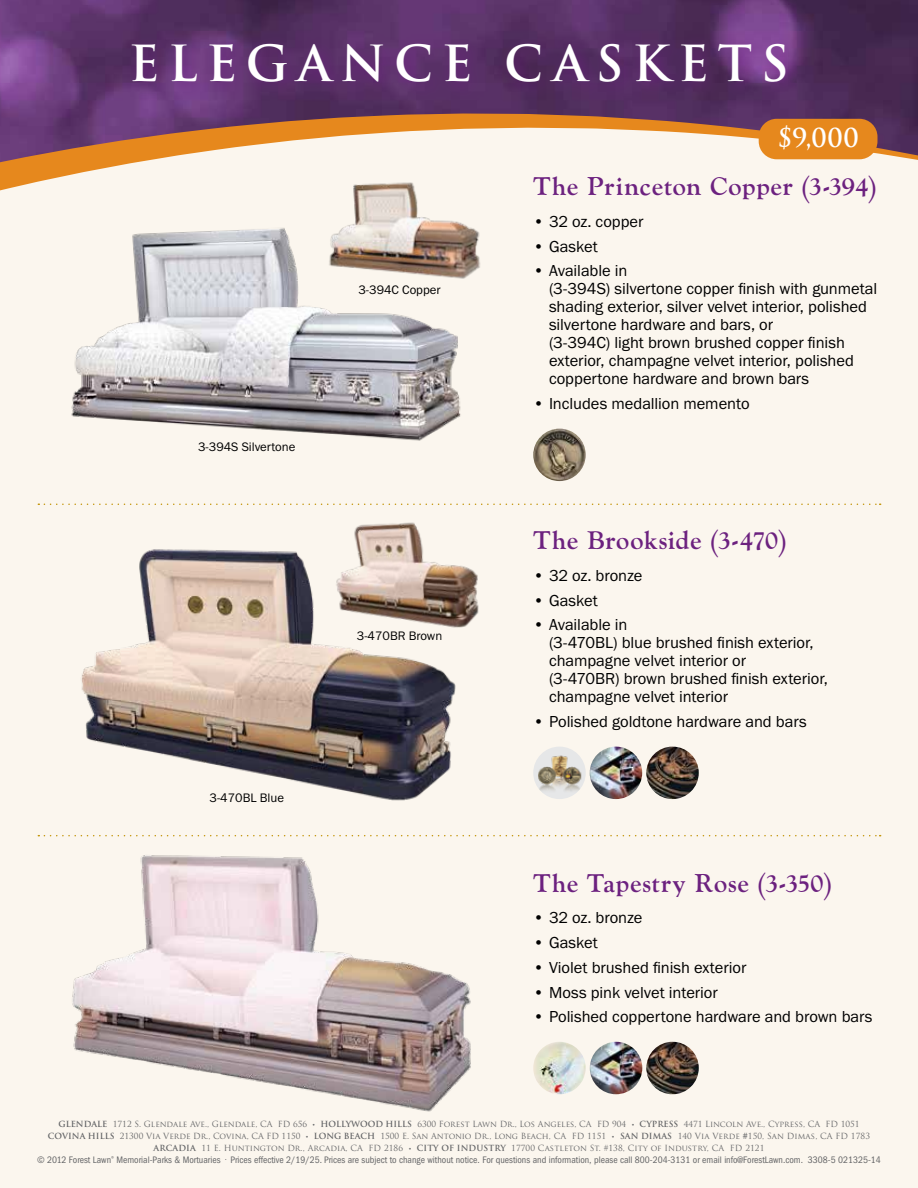
<style>
.page{position:relative;width:918px;height:1188px;background:#fbf6ee}
.page>*{position:absolute;margin:0;border:0;box-sizing:border-box;transform-origin:0 0}
.t1{font:700 48.45px "Trajan Pro";letter-spacing:.18em;color:#fff}
.t2{font:700 25.5px "LTC Goudy Oldstyle Pro";letter-spacing:.03em;color:#6c217f}
.t3{font:700 25.5px "Trajan Pro";color:#fff}
.t4{font:16.5px/18px "Franklin Gothic URW Boo";letter-spacing:-.005em;color:#000}
.t5{font:12.75px "Franklin Gothic URW Boo";color:#000}
.t6{font:condensed 9.75px "Franklin Gothic LT Pro";color:#636466}
.t7{font:8.25px/12px "Trajan Pro";color:#636466;text-align:center}
.s1{font-weight:700}
.s2{font-family:"LTC Goudy Oldstyle Pro";font-size:7.2px}
.s3{font-size:7.5px}
</style>
<div class="page">
<img style="left:0;top:0;width:918px;height:114px">
<svg style="left:0;top:114px;width:918px;height:77px"></svg>
<svg style="left:125px;top:33px;width:679px;height:68px;background:#5c306b"></svg>
<div style="left:759px;top:119px;width:118px;height:40px;background:#e6881d;border-radius:18px"></div>
<svg style="left:38px;top:835px;width:843px;height:1px"></svg>
<svg style="left:38px;top:504px;width:843px;height:1px"></svg>
<img style="left:533px;top:429px;width:53px;height:52px;border-radius:26px">
<img style="left:71px;top:228px;width:390px;height:213px">
<div style="left:533px;top:747px;width:53px;height:52px;background:#e6e7e8;border-radius:50%"></div>
<img style="left:538px;top:751px;width:43px;height:40px">
<img style="left:590px;top:747px;width:52px;height:52px;border-radius:26px">
<img style="left:646px;top:747px;width:53px;height:52px;border-radius:26px">
<img style="left:81px;top:549px;width:375px;height:252px">
<img style="left:322px;top:176px;width:168px;height:104px">
<img style="left:330px;top:522px;width:149px;height:132px">
<img style="left:646px;top:1042px;width:53px;height:52px;border-radius:26px">
<img style="left:533px;top:1042px;width:53px;height:52px;border-radius:26px">
<img style="left:590px;top:1042px;width:52px;height:52px;border-radius:26px">
<img style="left:72px;top:855px;width:399px;height:257px">
<h1 class="t1" style="left:129px;top:33px;width:662px">ELEGANCE CASKETS</h1>
<p class="t5" style="left:198px;top:439px;width:99px">3-394S Silvertone</p>
<p class="t5" style="left:359px;top:282px;width:84px">3-394C Copper</p>
<p class="t5" style="left:210px;top:790px;width:76px">3-470BL Blue</p>
<p class="t5" style="left:357px;top:628px;width:87px">3-470BR Brown</p>
<h2 class="t3" style="left:777px;top:122px;width:83px">$9,000</h2>
<h2 class="t2" style="left:533px;top:171px;width:345px">The Princeton Copper (3-394)</h2>
<p class="t4" style="left:533px;top:212px;width:112px">• 32 oz. copper</p>
<p class="t4" style="left:533px;top:237px;width:66px">• Gasket</p>
<p class="t4" style="left:549px;top:262px;width:330px;text-indent:-16px">• Available in<br>(3-394S) silvertone copper finish with gunmetal shading exterior, silver velvet interior, polished silvertone hardware and bars, or<br>(3-394C) light brown brushed copper finish exterior, champagne velvet interior, polished coppertone hardware and brown bars</p>
<p class="t4" style="left:533px;top:394px;width:218px">• Includes medallion memento</p>
<h2 class="t2" style="left:533px;top:525px;width:255px">The Brookside (3-470)</h2>
<p class="t4" style="left:533px;top:566px;width:111px">• 32 oz. bronze</p>
<p class="t4" style="left:533px;top:591px;width:66px">• Gasket</p>
<p class="t4" style="left:549px;top:616px;width:281px;text-indent:-16px">• Available in<br>(3-470BL) blue brushed finish exterior, champagne velvet interior or<br>(3-470BR) brown brushed finish exterior, champagne velvet interior</p>
<p class="t4" style="left:533px;top:712px;width:275px">• Polished goldtone hardware and bars</p>
<h2 class="t2" style="left:533px;top:868px;width:300px">The Tapestry Rose (3-350)</h2>
<p class="t4" style="left:533px;top:908px;width:111px">• 32 oz. bronze</p>
<p class="t4" style="left:533px;top:933px;width:66px">• Gasket</p>
<p class="t4" style="left:533px;top:958px;width:215px">• Violet brushed finish exterior</p>
<p class="t4" style="left:533px;top:983px;width:186px">• Moss pink velvet interior</p>
<p class="t4" style="left:533px;top:1007px;width:341px">• Polished coppertone hardware and brown bars</p>
<p class="t7" style="left:48px;top:1118px;width:824px"><span class="s1">GLENDALE</span> 1712 S. Glendale Ave., Glendale, CA FD 656 <span class="s2">•</span> <span class="s1">HOLLYWOOD HILLS</span> 6300 Forest Lawn Dr., Los Angeles, CA FD 904 <span class="s2">•</span> <span class="s1">CYPRESS</span> 4471 Lincoln Ave., Cypress, CA FD 1051<br><span class="s1">COVINA HILLS</span> 21300 Via Verde Dr., Covina, CA FD 1150 <span class="s2">•</span> <span class="s1">LONG BEACH</span> 1500 E. San Antonio Dr., Long Beach, CA FD 1151 <span class="s2">•</span> <span class="s1">SAN DIMAS</span> 140 Via Verde <span class="s1">#</span>150, San Dimas, CA FD 1783<br><span class="s1">ARCADIA</span> 11 E. Huntington Dr., Arcadia, CA FD 2186 <span class="s2">•</span> <span class="s1">CITY OF INDUSTRY</span> 17700 Castleton St. #138, City of Industry, CA FD 2121</p>
<p class="t6" style="left:37px;top:1154px;width:845px">© 2012 Forest Lawn<sup>®</sup> Memorial-Parks &amp; Mortuaries <span class="s3">•</span> Prices effective 2/19/25. Prices are subject to change without notice. For questions and information, please call 800-204-3131 or email info@ForestLawn.com. 3308-5 021325-14</p>
</div>
